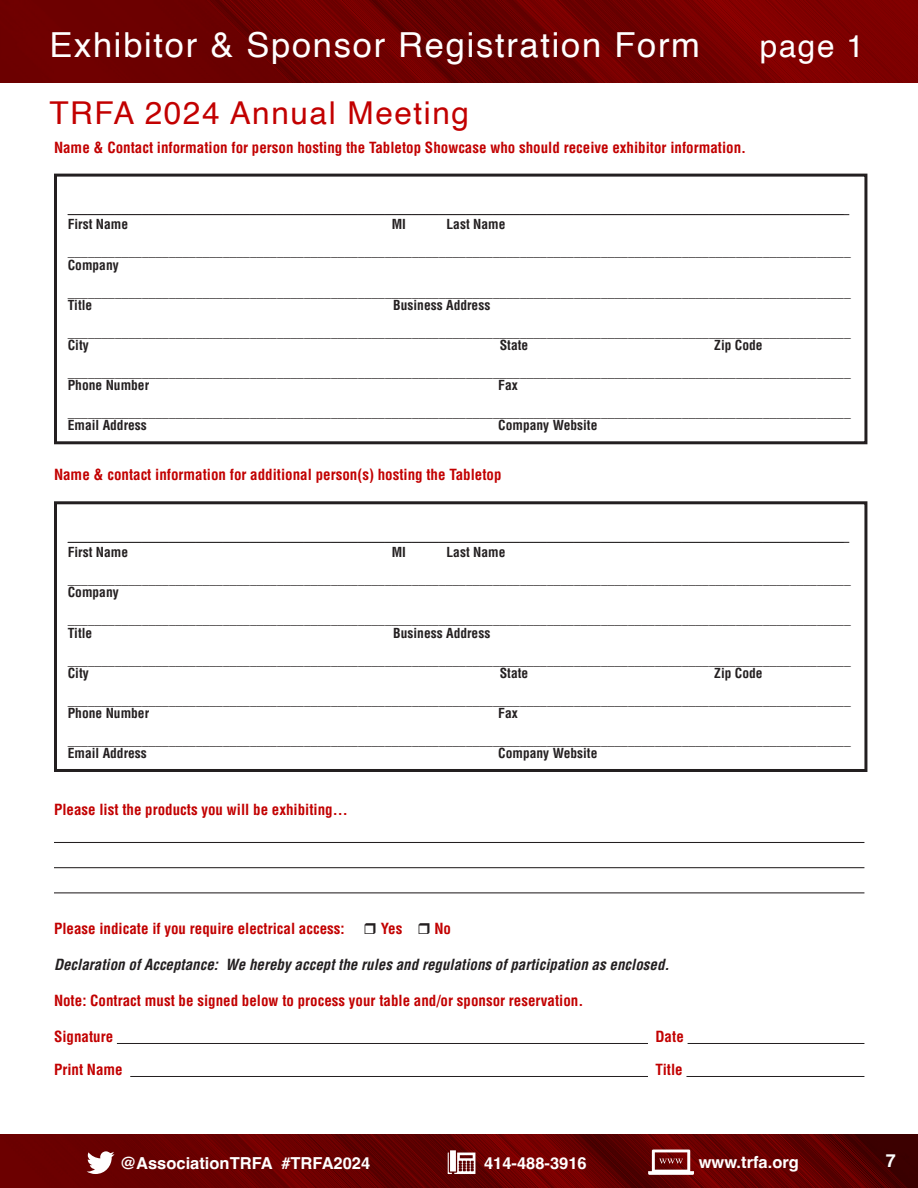
<style>
.page{position:relative;width:918px;height:1188px;background:#fff}
.page>*{position:absolute;margin:0;border:0;box-sizing:border-box;transform-origin:0 0}
.t1{font:34.5px "Helvetica";letter-spacing:.05em;color:#fff}
.t2{font:31.5px "Helvetica";letter-spacing:.05em;color:#c20000}
.t3{font:31.5px "Helvetica";color:#fff}
.t4{font:700 18px "Helvetica";color:#fff}
.t5{font:700 16.5px "Helvetica";color:#fff}
.t6{font:700 condensed 15px "Helvetica LT Std";color:#c20000}
.t7{font:italic 700 condensed 15px "Helvetica LT Std";color:#231f20}
.t8{font:700 condensed 13.5px "Helvetica LT Std";color:#231f20}
</style>
<div class="page">
<img style="left:0;top:0;width:918px;height:82px">
<img style="left:0;top:1134px;width:918px;height:54px">
<svg style="left:448px;top:1150px;width:27px;height:24px"></svg>
<svg style="left:648px;top:1150px;width:46px;height:25px"></svg>
<svg style="left:87px;top:1151px;width:28px;height:23px"></svg>
<hr style="left:54px;top:842px;width:810px;height:1px;background:#231f20">
<hr style="left:54px;top:867px;width:810px;height:1px;background:#231f20">
<hr style="left:54px;top:892px;width:810px;height:1px;background:#231f20">
<hr style="left:117px;top:1043px;width:531px;height:1px;background:#231f20">
<hr style="left:688px;top:1043px;width:176px;height:1px;background:#231f20">
<hr style="left:130px;top:1076px;width:518px;height:1px;background:#231f20">
<hr style="left:686px;top:1076px;width:178px;height:1px;background:#231f20">
<hr style="left:68px;top:214px;width:781px;height:1px;background:#231f20">
<div style="left:54px;top:174px;width:813px;height:270px;border:3px solid #231f20"></div>
<hr style="left:68px;top:542px;width:781px;height:1px;background:#231f20">
<div style="left:54px;top:501px;width:813px;height:271px;border:3px solid #231f20"></div>
<p class="t1" style="left:49px;top:18px;width:652px">Exhibitor &amp; Sponsor Registration Form</p>
<p class="t3" style="left:760px;top:22px;width:106px">page 1</p>
<p class="t2" style="left:49px;top:89px;width:421px">TRFA 2024 Annual Meeting</p>
<p class="t6" style="left:54px;top:138px;width:694px">Name &amp; Contact information for person hosting the Tabletop Showcase who should receive exhibitor information.</p>
<p class="t8" style="left:68px;top:200px;width:778px">___________________________________________________________________________________________________________________</p>
<p class="t8" style="left:68px;top:216px;width:62px">First Name</p>
<p class="t8" style="left:392px;top:216px;width:16px">MI</p>
<p class="t8" style="left:447px;top:216px;width:60px">Last Name</p>
<p class="t8" style="left:68px;top:243px;width:785px">____________________________________________________________________________________________________________________</p>
<p class="t8" style="left:68px;top:256px;width:53px">Company</p>
<p class="t8" style="left:68px;top:283px;width:785px">____________________________________________________________________________________________________________________</p>
<p class="t8" style="left:68px;top:297px;width:26px">Title</p>
<p class="t8" style="left:393px;top:297px;width:99px">Business Address</p>
<p class="t8" style="left:68px;top:324px;width:785px">____________________________________________________________________________________________________________________</p>
<p class="t8" style="left:68px;top:337px;width:23px">City</p>
<p class="t8" style="left:500px;top:337px;width:30px">State</p>
<p class="t8" style="left:714px;top:337px;width:50px">Zip Code</p>
<p class="t8" style="left:68px;top:364px;width:785px">____________________________________________________________________________________________________________________</p>
<p class="t8" style="left:68px;top:377px;width:83px">Phone Number</p>
<p class="t8" style="left:498px;top:377px;width:21px">Fax</p>
<p class="t8" style="left:68px;top:404px;width:785px">____________________________________________________________________________________________________________________</p>
<p class="t8" style="left:68px;top:417px;width:81px">Email Address</p>
<p class="t8" style="left:498px;top:417px;width:101px">Company Website</p>
<p class="t6" style="left:54px;top:465px;width:449px">Name &amp; contact information for additional person(s) hosting the Tabletop</p>
<p class="t8" style="left:68px;top:528px;width:778px">___________________________________________________________________________________________________________________</p>
<p class="t8" style="left:68px;top:544px;width:62px">First Name</p>
<p class="t8" style="left:392px;top:544px;width:16px">MI</p>
<p class="t8" style="left:447px;top:544px;width:60px">Last Name</p>
<p class="t8" style="left:68px;top:571px;width:785px">____________________________________________________________________________________________________________________</p>
<p class="t8" style="left:68px;top:584px;width:53px">Company</p>
<p class="t8" style="left:68px;top:611px;width:785px">____________________________________________________________________________________________________________________</p>
<p class="t8" style="left:68px;top:624px;width:26px">Title</p>
<p class="t8" style="left:393px;top:624px;width:99px">Business Address</p>
<p class="t8" style="left:68px;top:651px;width:785px">____________________________________________________________________________________________________________________</p>
<p class="t8" style="left:68px;top:664px;width:23px">City</p>
<p class="t8" style="left:500px;top:664px;width:30px">State</p>
<p class="t8" style="left:714px;top:664px;width:50px">Zip Code</p>
<p class="t8" style="left:68px;top:691px;width:785px">____________________________________________________________________________________________________________________</p>
<p class="t8" style="left:68px;top:705px;width:83px">Phone Number</p>
<p class="t8" style="left:498px;top:705px;width:21px">Fax</p>
<p class="t8" style="left:68px;top:732px;width:785px">____________________________________________________________________________________________________________________</p>
<p class="t8" style="left:68px;top:745px;width:81px">Email Address</p>
<p class="t8" style="left:498px;top:745px;width:101px">Company Website</p>
<p class="t6" style="left:54px;top:800px;width:295px">Please list the products you will be exhibiting…</p>
<p class="t6" style="left:54px;top:919px;width:292px">Please indicate if you require electrical access:</p>
<p class="t6" style="left:381px;top:919px;width:23px">Yes</p>
<p class="t6" style="left:434px;top:919px;width:18px">No</p>
<p class="t7" style="left:54px;top:955px;width:617px">Declaration of Acceptance: We hereby accept the rules and regulations of participation as enclosed.</p>
<p class="t6" style="left:54px;top:991px;width:531px">Note: Contract must be signed below to process your table and/or sponsor reservation.</p>
<p class="t6" style="left:54px;top:1027px;width:61px">Signature</p>
<p class="t6" style="left:656px;top:1027px;width:30px">Date</p>
<p class="t6" style="left:54px;top:1060px;width:70px">Print Name</p>
<p class="t6" style="left:656px;top:1060px;width:29px">Title</p>
<p class="t5" style="left:120px;top:1153px;width:252px">@AssociationTRFA #TRFA2024</p>
<p class="t5" style="left:484px;top:1153px;width:104px">414-488-3916</p>
<p class="t5" style="left:699px;top:1153px;width:102px">www.trfa.org</p>
<h3 class="t4" style="left:886px;top:1150px;width:12px">7</h3>
</div>
